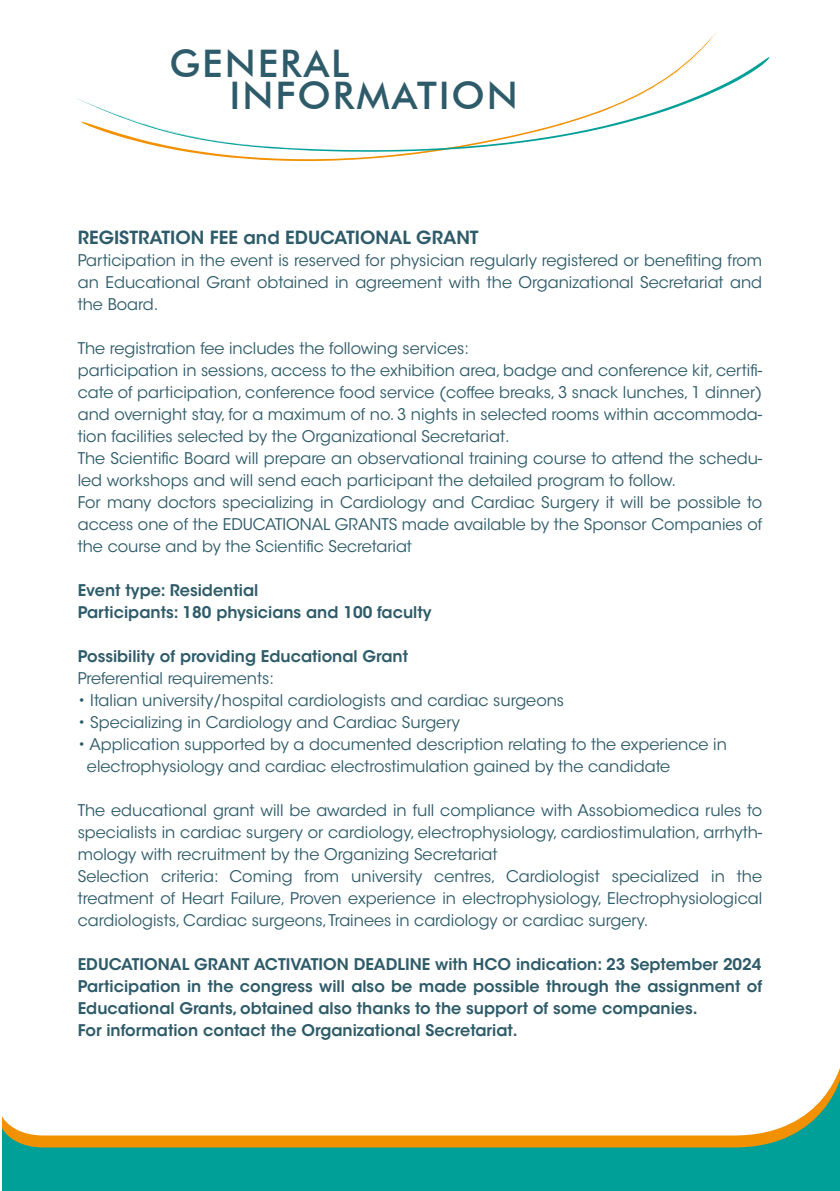
<style>
.page{position:relative;width:840px;height:1191px;background:#fff}
.page>*{position:absolute;margin:0;border:0;box-sizing:border-box;transform-origin:0 0}
.t1{font:500 38px "Futura BT";letter-spacing:.05em;color:#2e5b69}
.t2{font:600 18px "ITC Avant Garde Std";color:#2e5b69}
.t3{font:16px/22px "ITC Avant Garde Std";color:#2e5b69}
.t4{font:600 16px/22px "ITC Avant Garde Std";color:#2e5b69}
</style>
<div class="page">
<svg style="left:189px;top:32px;width:528px;height:129px"></svg>
<svg style="left:76px;top:57px;width:693px;height:95px"></svg>
<svg style="left:2px;top:1073px;width:837px;height:118px"></svg>
<h1 class="t1" style="left:169px;top:41px;width:181px">GENERAL</h1>
<h1 class="t1" style="left:229px;top:73px;width:290px">INFORMATION</h1>
<p class="t2" style="left:78px;top:226px;width:402px">REGISTRATION FEE and EDUCATIONAL GRANT</p>
<p class="t3" style="left:78px;top:249px;width:685px;text-align:justify">Participation in the event is reserved for physician regularly registered or benefiting from an Educational Grant obtained in agreement with the Organizational Secretariat and the Board.</p>
<p class="t3" style="left:78px;top:337px;width:685px">The registration fee includes the following services:<br>participation in sessions, access to the exhibition area, badge and conference kit, certifi&shy;cate of participation, conference food service (coffee breaks, 3 snack lunches, 1 dinner) and overnight stay, for a maximum of no. 3 nights in selected rooms within accommoda&shy;tion facilities selected by the Organizational Secretariat.<br>The Scientific Board will prepare an observational training course to attend the schedu&shy;led workshops and will send each participant the detailed program to follow.<br>For many doctors specializing in Cardiology and Cardiac Surgery it will be possible to access one of the EDUCATIONAL GRANTS made available by the Sponsor Companies of the course and by the Scientific Secretariat</p>
<p class="t4" style="left:78px;top:579px;width:355px">Event type: Residential<br>Participants: 180 physicians and 100 faculty</p>
<p class="t4" style="left:78px;top:645px;width:332px">Possibility of providing Educational Grant</p>
<p class="t3" style="left:78px;top:667px;width:198px">Preferential requirements:</p>
<p class="t3" style="left:78px;top:689px;width:487px">• Italian university/hospital cardiologists and cardiac surgeons</p>
<p class="t3" style="left:78px;top:711px;width:383px">• Specializing in Cardiology and Cardiac Surgery</p>
<p class="t3" style="left:87px;top:733px;width:641px;text-indent:-9px">• Application supported by a documented description relating to the experience in electrophysiology and cardiac electrostimulation gained by the candidate</p>
<p class="t3" style="left:78px;top:799px;width:685px">The educational grant will be awarded in full compliance with Assobiomedica rules to specialists in cardiac surgery or cardiology, electrophysiology, cardiostimulation, arrhyth&shy;mology with recruitment by the Organizing Secretariat<br>Selection criteria: Coming from university centres, Cardiologist specialized in the treatment of Heart Failure, Proven experience in electrophysiology, Electrophysiological cardiologists, Cardiac surgeons, Trainees in cardiology or cardiac surgery.</p>
<p class="t4" style="left:78px;top:953px;width:685px">EDUCATIONAL GRANT ACTIVATION DEADLINE with HCO indication: 23 September 2024<br>Participation in the congress will also be made possible through the assignment of Educational Grants, obtained also thanks to the support of some companies.<br>For information contact the Organizational Secretariat.</p>
</div>
